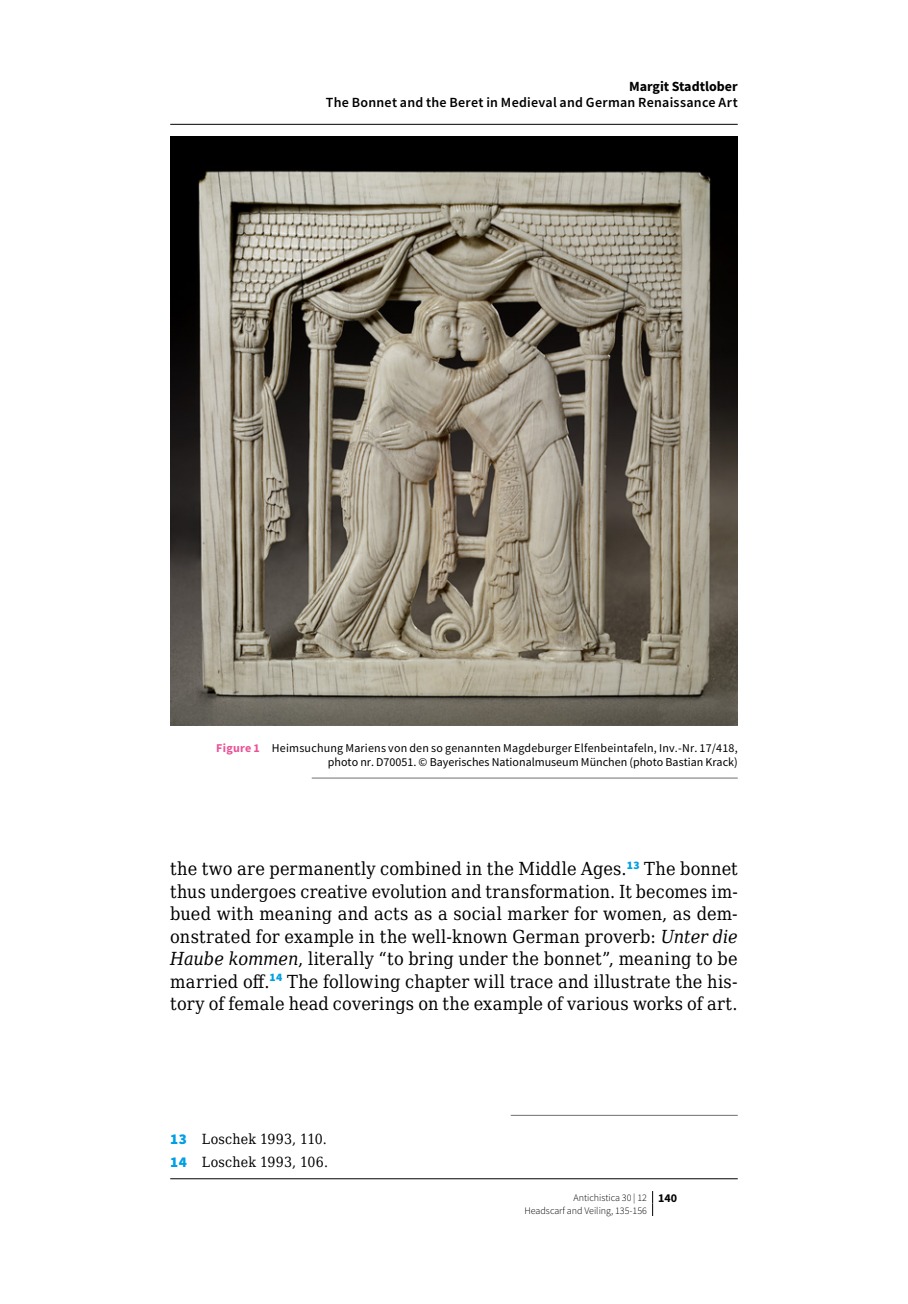
<style>
.page{position:relative;width:908px;height:1304px;background:#fff}
.page>*{position:absolute;margin:0;border:0;box-sizing:border-box;transform-origin:0 0}
.t1{font:18px/22.4px "DejaVu Serif Condensed";letter-spacing:.005em;color:#000;text-align:justify}
.t2{font:600 14px "Source Sans Pro";letter-spacing:.02em;color:#000}
.t3{font:14px/23.2px "DejaVu Serif Condensed";letter-spacing:.01em;color:#000}
.t4{font:700 14px "Source Sans Pro";color:#000}
.t5{font:12px/14.8px "Source Sans Pro";letter-spacing:.015em;color:#000;text-align:right}
.t6{font:300 10px/12.4px "Source Sans Pro";color:#000}
.s1{font-weight:700;color:#ea5297}
.s2{font-style:italic}
.s3{font-family:"Source Sans Pro";font-weight:900;font-size:15px;color:#009fe3}
.s4{font-weight:700;font-size:12px}
</style>
<div class="page">
<svg style="left:652px;top:1191px;width:1px;height:25px"></svg>
<hr style="left:510px;top:1115px;width:227px;height:1px;background:#706f6f">
<img style="left:170px;top:136px;width:567px;height:589px">
<hr style="left:311px;top:778px;width:426px;height:1px;background:#706f6f">
<hr style="left:170px;top:124px;width:567px;height:1px;background:#000">
<hr style="left:170px;top:1178px;width:567px;height:1px;background:#000">
<p class="t4" style="left:628px;top:77px;width:110px">Margit Stadtlober</p>
<p class="t2" style="left:325px;top:94px;width:413px">The Bonnet and the Beret in Medieval and German Renaissance Art</p>
<p class="t5" style="left:216px;top:740px;width:522px"><span class="s1">Figure 1</span> Heimsuchung Mariens von den so genannten Magdeburger Elfenbeintafeln, Inv.-Nr. 17/418, photo nr. D70051. © Bayerisches Nationalmuseum München (photo Bastian Krack)</p>
<p class="t1" style="left:170px;top:857px;width:568px">the two are permanently combined in the Middle Ages.<sup>13</sup> The bonnet thus undergoes creative evolution and transformation. It becomes im&shy;bued with meaning and acts as a social marker for women, as dem&shy;onstrated for example in the well-known German proverb: <span class="s2">Unter die Haube kommen</span>, literally “to bring under the bonnet”, meaning to be married off.<sup>14</sup> The following chapter will trace and illustrate the his&shy;tory of female head coverings on the example of various works of art.</p>
<p class="t3" style="left:170px;top:1127px;width:159px"><span class="s3">13</span> Loschek 1993, 110.<br><span class="s3">14</span> Loschek 1993, 106.</p>
<p class="t6" style="left:524px;top:1191px;width:154px;text-indent:49px">Antichistica 30 | 12 <span class="s4">140<br></span>Headscarf and Veiling, 135-156</p>
</div>
